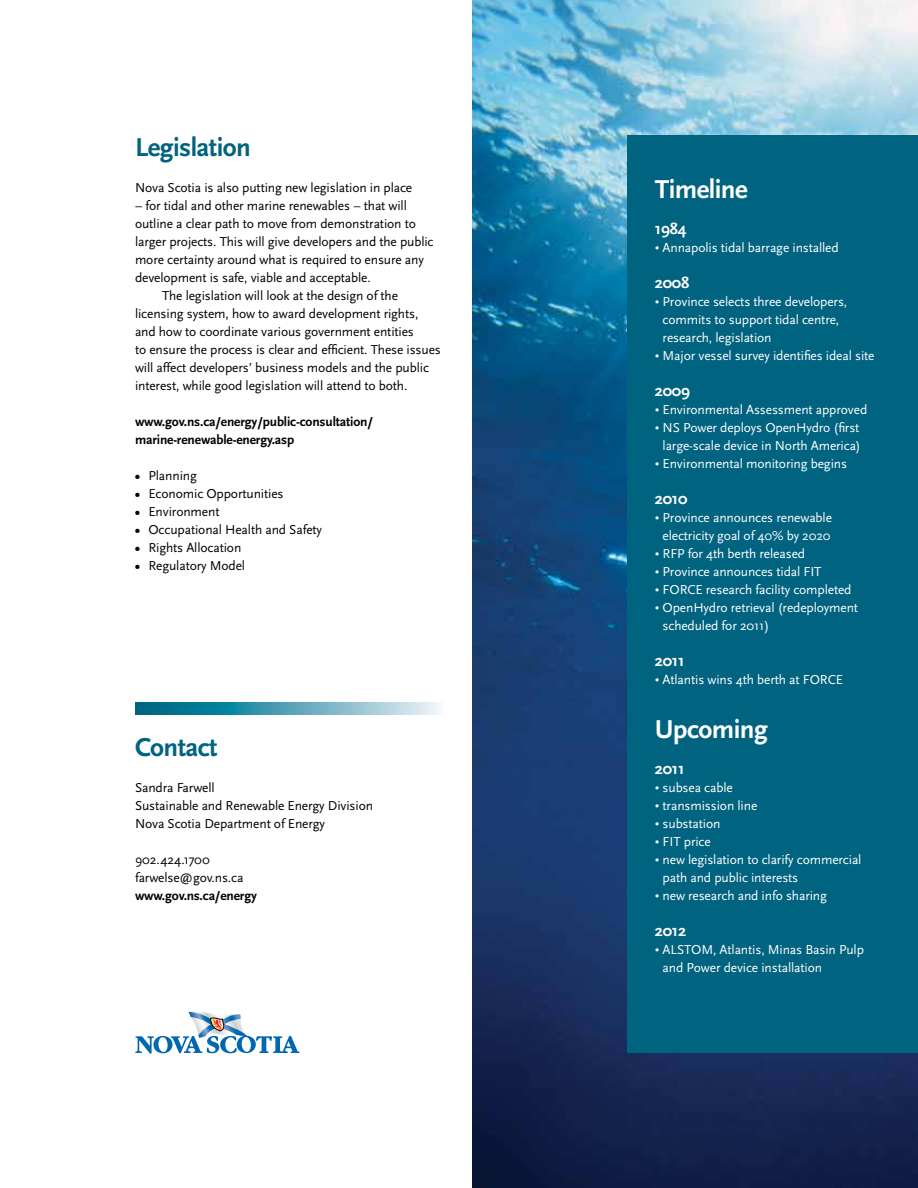
<style>
.page{position:relative;width:918px;height:1188px;background:#fff}
.page>*{position:absolute;margin:0;border:0;box-sizing:border-box;transform-origin:0 0}
.t1{font:700 27px "Scala Sans";letter-spacing:-.02em;color:#006380}
.t2{font:700 27px "Scala Sans";letter-spacing:-.02em;color:#fff}
.t3{font:700 16.5px "Scala Sans";letter-spacing:-.01em;color:#fff}
.t4{font:13.5px/18px "Scala Sans";letter-spacing:-.01em;color:#000}
.t5{font:13.5px/18px "Scala Sans";letter-spacing:-.01em;color:#fff}
.t6{font:700 13.5px/18px "Scala Sans";letter-spacing:-.01em;color:#000}
.s1{font-weight:700}
</style>
<div class="page">
<img style="left:472px;top:0;width:446px;height:1188px">
<div style="left:628px;top:135px;width:290px;height:918px;background:#006380"></div>
<svg style="left:135px;top:1012px;width:165px;height:42px"></svg>
<svg style="left:135px;top:702px;width:305px;height:12px;background:#5aa4b8"></svg>
<h1 class="t1" style="left:135px;top:133px;width:117px">Legislation</h1>
<p class="t4" style="left:135px;top:179px;width:279px">Nova Scotia is also putting new legislation in place</p>
<p class="t4" style="left:135px;top:197px;width:273px">– for tidal and other marine renewables – that will</p>
<p class="t4" style="left:135px;top:215px;width:282px">outline a clear path to move from demonstration to</p>
<p class="t4" style="left:135px;top:233px;width:300px">larger projects. This will give developers and the public</p>
<p class="t4" style="left:135px;top:251px;width:290px">more certainty around what is required to ensure any</p>
<p class="t4" style="left:135px;top:269px;width:237px">development is safe, viable and acceptable.</p>
<p class="t4" style="left:162px;top:287px;width:238px">The legislation will look at the design of the</p>
<p class="t4" style="left:135px;top:305px;width:285px">licensing system, how to award development rights,</p>
<p class="t4" style="left:135px;top:323px;width:281px">and how to coordinate various government entities</p>
<p class="t4" style="left:135px;top:341px;width:307px">to ensure the process is clear and efficient. These issues</p>
<p class="t4" style="left:135px;top:359px;width:296px">will affect developers’ business models and the public</p>
<p class="t4" style="left:135px;top:377px;width:274px">interest, while good legislation will attend to both.</p>
<p class="t6" style="left:135px;top:413px;width:239px">www.gov.ns.ca/energy/public-consultation/ marine-renewable-energy.asp</p>
<p class="t4" style="left:135px;top:467px;width:63px"><span class="s1">•</span> Planning</p>
<p class="t4" style="left:135px;top:485px;width:150px"><span class="s1">•</span> Economic Opportunities</p>
<p class="t4" style="left:135px;top:503px;width:86px"><span class="s1">•</span> Environment</p>
<p class="t4" style="left:135px;top:521px;width:189px"><span class="s1">•</span> Occupational Health and Safety</p>
<p class="t4" style="left:135px;top:539px;width:108px"><span class="s1">•</span> Rights Allocation</p>
<p class="t4" style="left:135px;top:557px;width:112px"><span class="s1">•</span> Regulatory Model</p>
<h1 class="t1" style="left:135px;top:733px;width:84px">Contact</h1>
<p class="t4" style="left:135px;top:779px;width:240px">Sandra Farwell<br>Sustainable and Renewable Energy Division<br>Nova Scotia Department of Energy</p>
<p class="t4" style="left:135px;top:851px;width:110px">902.424.1700 farwelse@gov.ns.ca</p>
<p class="t6" style="left:135px;top:887px;width:123px">www.gov.ns.ca/energy</p>
<h1 class="t2" style="left:655px;top:175px;width:95px">Timeline</h1>
<p class="t3" style="left:655px;top:220px;width:33px">1984</p>
<p class="t5" style="left:655px;top:239px;width:186px">• Annapolis tidal barrage installed</p>
<p class="t3" style="left:655px;top:274px;width:36px">2008</p>
<p class="t5" style="left:663px;top:293px;width:186px;text-indent:-8px">• Province selects three developers, commits to support tidal centre, research, legislation</p>
<p class="t5" style="left:655px;top:347px;width:221px">• Major vessel survey identifies ideal site</p>
<p class="t3" style="left:655px;top:382px;width:37px">2009</p>
<p class="t5" style="left:655px;top:401px;width:214px">• Environmental Assessment approved</p>
<p class="t5" style="left:655px;top:419px;width:208px;text-align:center">• NS Power deploys OpenHydro (first large-scale device in North America)</p>
<p class="t5" style="left:655px;top:455px;width:194px">• Environmental monitoring begins</p>
<p class="t3" style="left:655px;top:490px;width:34px">2010</p>
<p class="t5" style="left:655px;top:509px;width:179px;text-align:center">• Province announces renewable electricity goal of 40% by 2020</p>
<p class="t5" style="left:655px;top:545px;width:152px">• RFP for 4th berth released</p>
<p class="t5" style="left:655px;top:563px;width:168px">• Province announces tidal FIT</p>
<p class="t5" style="left:655px;top:581px;width:198px">• FORCE research facility completed</p>
<p class="t5" style="left:663px;top:599px;width:197px;text-indent:-8px">• OpenHydro retrieval (redeployment scheduled for 2011)</p>
<p class="t3" style="left:655px;top:652px;width:31px">2011</p>
<p class="t5" style="left:655px;top:671px;width:190px">• Atlantis wins 4th berth at FORCE</p>
<h1 class="t2" style="left:655px;top:715px;width:115px">Upcoming</h1>
<p class="t3" style="left:655px;top:760px;width:31px">2011</p>
<p class="t5" style="left:655px;top:779px;width:80px">• subsea cable</p>
<p class="t5" style="left:655px;top:797px;width:104px">• transmission line</p>
<p class="t5" style="left:655px;top:815px;width:67px">• substation</p>
<p class="t5" style="left:655px;top:833px;width:58px">• FIT price</p>
<p class="t5" style="left:663px;top:851px;width:200px;text-indent:-8px">• new legislation to clarify commercial path and public interests</p>
<p class="t5" style="left:655px;top:887px;width:174px">• new research and info sharing</p>
<p class="t3" style="left:655px;top:922px;width:33px">2012</p>
<p class="t5" style="left:663px;top:941px;width:203px;text-indent:-8px">• ALSTOM, Atlantis, Minas Basin Pulp and Power device installation</p>
</div>
